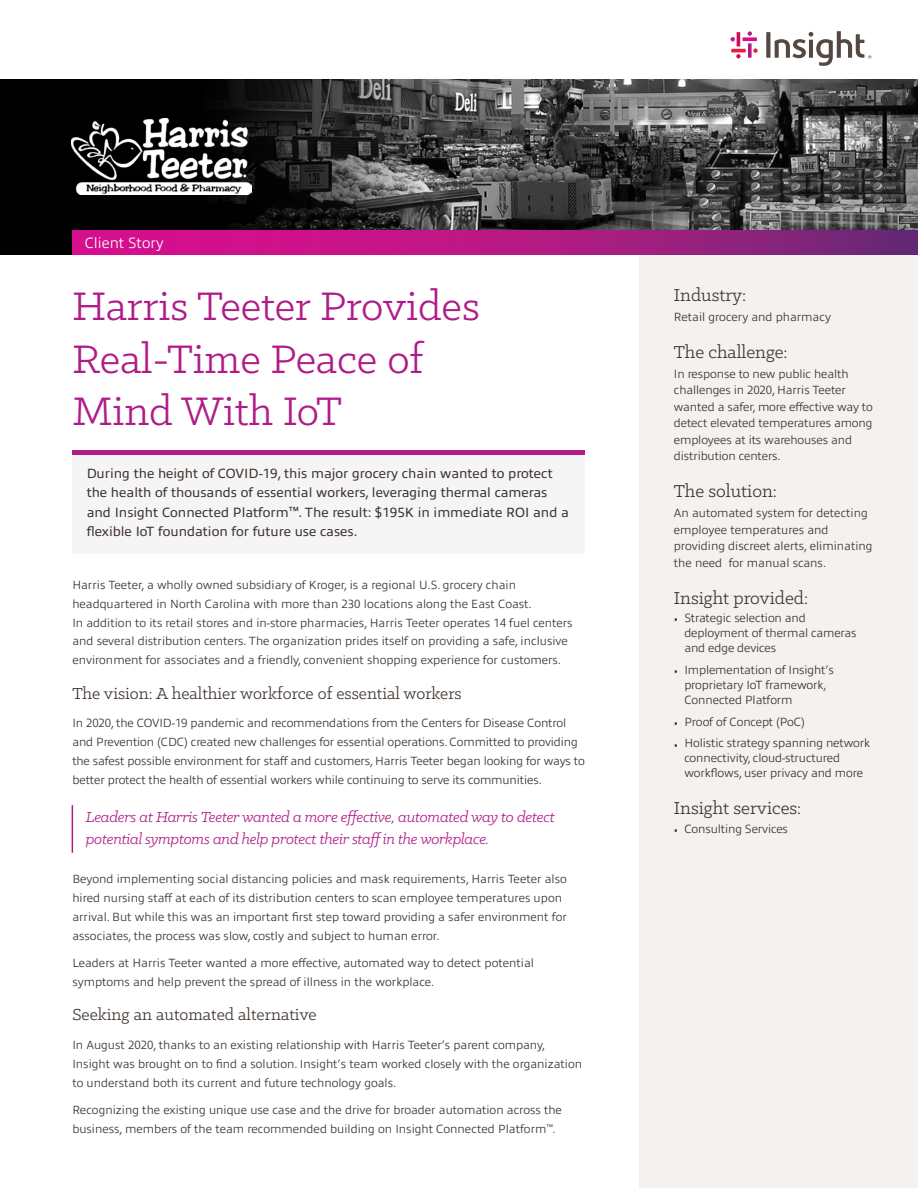
<style>
.page{position:relative;width:918px;height:1188px;background:#fff}
.page>*{position:absolute;margin:0;border:0;box-sizing:border-box;transform-origin:0 0}
.t1{font:45px/52.5px "Klinic Slab";color:#b01c87}
.t2{font:19.5px "Klinic Slab";color:#3e332d}
.t3{font:18px "Klinic Slab";color:#3e332d}
.t4{font:italic 16.5px/22.5px "Klinic Slab";letter-spacing:-.02em;color:#b01c87}
.t5{font:300 15px "Allumi Pro";color:#fff}
.t6{font:13.5px/19.5px "Allumi Pro";color:#3e332d}
.t7{font:300 12px/18.8px "Allumi Pro";color:#3e332d}
.s1{font-weight:200;font-size:13.5px}
</style>
<div class="page">
<div style="left:72px;top:455px;width:513px;height:99px;background:#f6f5f5"></div>
<hr style="left:72px;top:451px;width:513px;height:4px;background:#b01c87">
<img style="left:603px;top:80px;width:315px;height:150px">
<svg style="left:0;top:80px;width:603px;height:175px"></svg>
<div style="left:639px;top:248px;width:279px;height:940px;background:#f3f2f1"></div>
<svg style="left:72px;top:230px;width:846px;height:25px"></svg>
<hr style="left:72px;top:805px;width:1px;height:48px;background:#b01c87">
<svg style="left:748px;top:43px;width:4px;height:15px"></svg>
<svg style="left:748px;top:31px;width:4px;height:5px"></svg>
<hr style="left:737px;top:32px;width:3px;height:14px;background:#d30b55">
<svg style="left:736px;top:54px;width:5px;height:4px"></svg>
<svg style="left:743px;top:37px;width:14px;height:4px"></svg>
<svg style="left:731px;top:37px;width:4px;height:4px"></svg>
<hr style="left:731px;top:49px;width:15px;height:3px;background:#ed1944">
<svg style="left:753px;top:48px;width:5px;height:5px"></svg>
<svg style="left:766px;top:31px;width:105px;height:35px"></svg>
<img style="left:71px;top:119px;width:180px;height:76px">
<p class="t5" style="left:85px;top:232px;width:80px">Client Story</p>
<h1 class="t1" style="left:72px;top:279px;width:409px">Harris Teeter Provides<br>Real-Time Peace of<br>Mind With IoT</h1>
<p class="t6" style="left:87px;top:462px;width:484px">During the height of COVID-19, this major grocery chain wanted to protect the health of thousands of essential workers, leveraging thermal cameras and Insight Connected Platform<sup>™</sup>. The result: $195K in immediate ROI and a flexible IoT foundation for future use cases.</p>
<p class="t7" style="left:72px;top:575px;width:502px">Harris Teeter, a wholly owned subsidiary of Kroger, is a regional U.S. grocery chain headquartered in North Carolina with more than 230 locations along the East Coast.<br>In addition to its retail stores and in-store pharmacies, Harris Teeter operates 14 fuel centers and several distribution centers. The organization prides itself on providing a safe, inclusive environment for associates and a friendly, convenient shopping experience for customers.</p>
<h3 class="t3" style="left:72px;top:682px;width:391px">The vision: A healthier workforce of essential workers</h3>
<p class="t7" style="left:72px;top:713px;width:514px">In 2020, the COVID-19 pandemic and recommendations from the Centers for Disease Control and Prevention (CDC) created new challenges for essential operations. Committed to providing the safest possible environment for staff and customers, Harris Teeter began looking for ways to better protect the health of essential workers while continuing to serve its communities.</p>
<h3 class="t4" style="left:86px;top:805px;width:470px">Leaders at Harris Teeter wanted a more effective, automated way to detect potential symptoms and help protect their staff in the workplace.</h3>
<p class="t7" style="left:72px;top:869px;width:496px">Beyond implementing social distancing policies and mask requirements, Harris Teeter also hired nursing staff at each of its distribution centers to scan employee temperatures upon arrival. But while this was an important first step toward providing a safer environment for associates, the process was slow, costly and subject to human error.</p>
<p class="t7" style="left:72px;top:953px;width:463px">Leaders at Harris Teeter wanted a more effective, automated way to detect potential symptoms and help prevent the spread of illness in the workplace.</p>
<h3 class="t3" style="left:72px;top:1003px;width:246px">Seeking an automated alternative</h3>
<p class="t7" style="left:72px;top:1035px;width:511px">In August 2020, thanks to an existing relationship with Harris Teeter’s parent company,<br>Insight was brought on to find a solution. Insight’s team worked closely with the organization to understand both its current and future technology goals.</p>
<p class="t7" style="left:72px;top:1100px;width:491px">Recognizing the existing unique use case and the drive for broader automation across the business, members of the team recommended building on Insight Connected Platform<sup>™</sup>.</p>
<h2 class="t2" style="left:674px;top:282px;width:74px">Industry:</h2>
<p class="t7" style="left:674px;top:306px;width:159px">Retail grocery and pharmacy</p>
<h2 class="t2" style="left:674px;top:339px;width:115px">The challenge:</h2>
<p class="t7" style="left:674px;top:364px;width:201px;line-height:16.5px">In response to new public health challenges in 2020, Harris Teeter wanted a safer, more effective way to detect elevated temperatures among employees at its warehouses and distribution centers.</p>
<h2 class="t2" style="left:674px;top:479px;width:104px">The solution:</h2>
<p class="t7" style="left:674px;top:504px;width:200px;line-height:16.5px">An automated system for detecting employee temperatures and providing discreet alerts, eliminating the need for manual scans.</p>
<h2 class="t2" style="left:674px;top:585px;width:136px">Insight provided:</h2>
<p class="t7" style="left:684px;top:610px;width:174px;line-height:15px;text-indent:-10px"><span class="s1">•</span> Strategic selection and deployment of thermal cameras and edge devices</p>
<p class="t7" style="left:684px;top:661px;width:151px;line-height:15px;text-indent:-10px"><span class="s1">•</span> Implementation of Insight’s proprietary IoT framework,<br>Connected Platform</p>
<p class="t7" style="left:674px;top:711px;width:132px"><span class="s1">•</span> Proof of Concept (PoC)</p>
<p class="t7" style="left:684px;top:735px;width:187px;line-height:15px;text-indent:-10px"><span class="s1">•</span> Holistic strategy spanning network connectivity, cloud-structured workflows, user privacy and more</p>
<h2 class="t2" style="left:674px;top:796px;width:129px">Insight services:</h2>
<p class="t7" style="left:674px;top:818px;width:116px"><span class="s1">•</span> Consulting Services</p>
</div>
